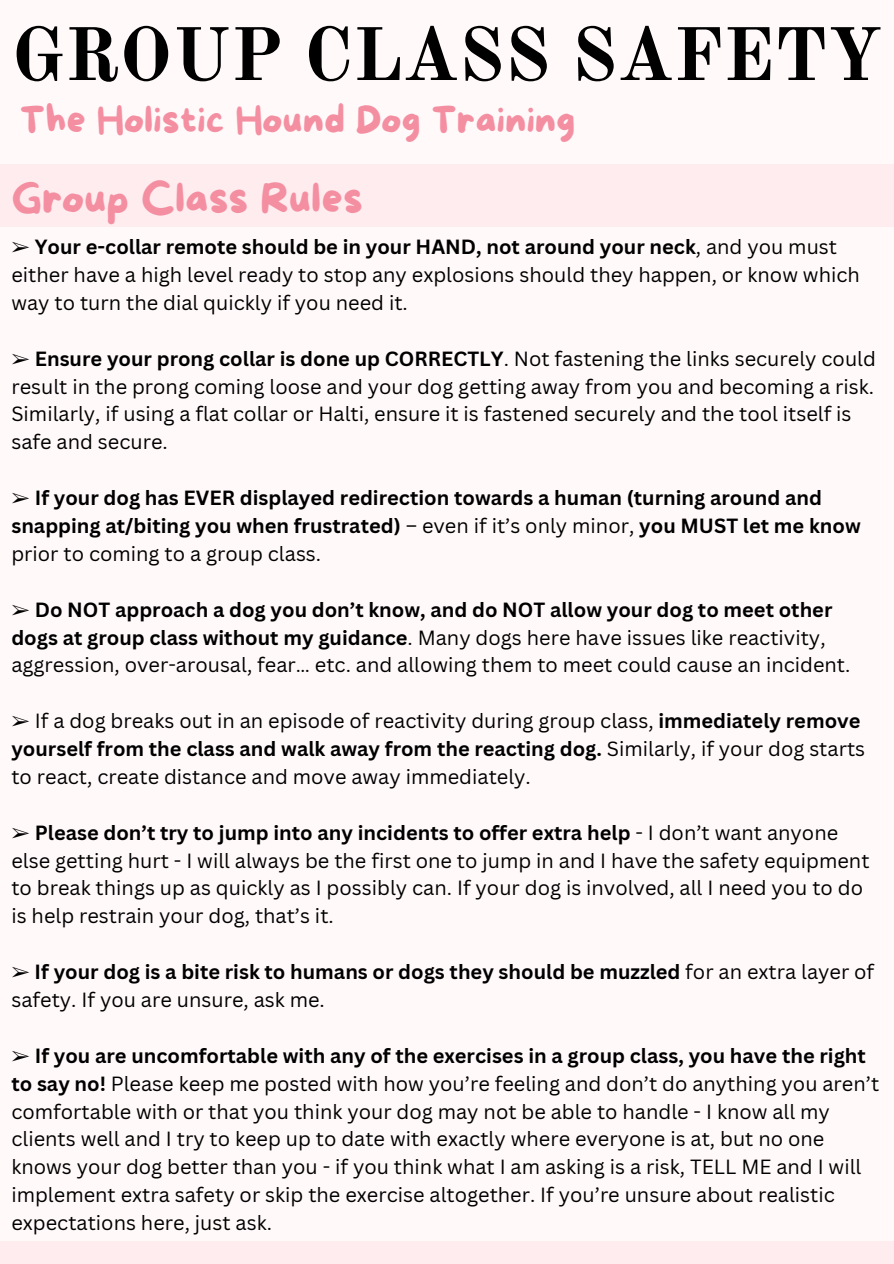
<style>
.page{position:relative;width:894px;height:1264px;background:#fff}
.page>*{position:absolute;margin:0;border:0;box-sizing:border-box;transform-origin:0 0}
.t1{font:700 74.25px "Old Standard";color:#000}
.t2{font:42px "More Sugar";color:#f48fa1}
.t3{font:37.95px "More Sugar";color:#f48fa1}
.t4{font:19.95px/27.9px "Canva Sans";color:#000}
.t5{font:700 19.95px/27.9px "Canva Sans";color:#000}
.s1{font-family:"Free Serif"}
.s2{font-weight:700}
.s3{font-family:"Free Serif";font-weight:400}
.s4{font-weight:400}
</style>
<div class="page">
<div style="left:0;top:0;width:893px;height:1263px;background:#ffecef"></div>
<div style="left:0;top:0;width:893px;height:163px;background:#fff"></div>
<div style="left:0;top:227px;width:893px;height:1014px;background:#fff"></div>
<h1 class="t1" style="left:11px;top:9px;width:872px">GROUP CLASS SAFETY</h1>
<h2 class="t3" style="left:20px;top:99px;width:556px">The Holistic Hound Dog Training</h2>
<p class="t2" style="left:11px;top:176px;width:353px">Group Class Rules</p>
<h2 class="t4" style="left:11px;top:232px;width:849px"><span class="s1">➢</span> <span class="s2">Your e-collar remote should be in your HAND, not around your neck</span>, and you must either have a high level ready to stop any explosions should they happen, or know which way to turn the dial quickly if you need it.</h2>
<p class="t4" style="left:11px;top:344px;width:865px"><span class="s1">➢</span> <span class="s2">Ensure your prong collar is done up CORRECTLY</span>. Not fastening the links securely could result in the prong coming loose and your dog getting away from you and becoming a risk.<br>Similarly, if using a flat collar or Halti, ensure it is fastened securely and the tool itself is safe and secure.</p>
<p class="t5" style="left:11px;top:483px;width:850px"><span class="s3">➢</span> If your dog has EVER displayed redirection towards a human (turning around and snapping at/biting you when frustrated) <span class="s4">– even if it’s only minor,</span> you MUST let me know <span class="s4">prior to coming to a group class.</span></p>
<p class="t4" style="left:11px;top:595px;width:840px"><span class="s1">➢</span> <span class="s2">Do NOT approach a dog you don’t know, and do NOT allow your dog to meet other dogs at group class without my guidance</span>. Many dogs here have issues like reactivity, aggression, over-arousal, fear… etc. and allowing them to meet could cause an incident.</p>
<p class="t4" style="left:11px;top:706px;width:855px"><span class="s1">➢</span> If a dog breaks out in an episode of reactivity during group class, <span class="s2">immediately remove yourself from the class and walk away from the reacting dog.</span> Similarly, if your dog starts to react, create distance and move away immediately.</p>
<p class="t4" style="left:11px;top:818px;width:859px"><span class="s1">➢</span> <span class="s2">Please don’t try to jump into any incidents to offer extra help</span> - I don’t want anyone else getting hurt - I will always be the first one to jump in and I have the safety equipment to break things up as quickly as I possibly can. If your dog is involved, all I need you to do is help restrain your dog, that’s it.</p>
<p class="t5" style="left:11px;top:957px;width:864px"><span class="s3">➢</span> If your dog is a bite risk to humans or dogs they should be muzzled <span class="s4">for an extra layer of safety. If you are unsure, ask me.</span></p>
<p class="t4" style="left:11px;top:1041px;width:869px"><span class="s1">➢</span> <span class="s2">If you are uncomfortable with any of the exercises in a group class, you have the right to say no!</span> Please keep me posted with how you’re feeling and don’t do anything you aren’t comfortable with or that you think your dog may not be able to handle - I know all my clients well and I try to keep up to date with exactly where everyone is at, but no one knows your dog better than you - if you think what I am asking is a risk, TELL ME and I will implement extra safety or skip the exercise altogether. If you’re unsure about realistic expectations here, just ask.</p>
</div>
